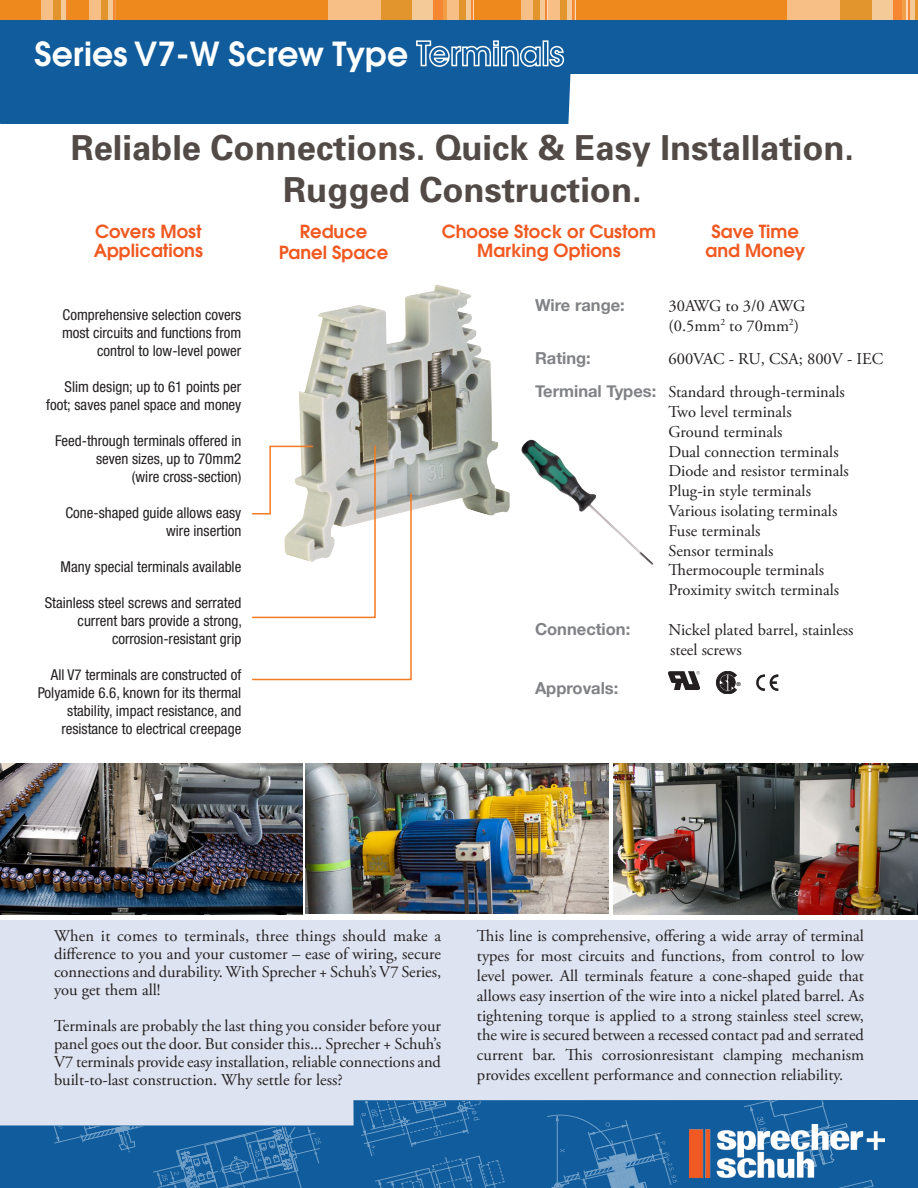
<style>
.page{position:relative;width:918px;height:1188px;background:#fff}
.page>*{position:absolute;margin:0;border:0;box-sizing:border-box;transform-origin:0 0}
.t1{font:700 34.5px/41.4px "Univers";color:#524a47;text-align:center}
.t2{font:600 33px "Avant Garde";color:#fff}
.t3{font:600 18px/19.5px "Avant Garde";color:#f15921;text-align:center}
.t4{font:16.5px/19.8px "Adobe Garamond Pro";color:#231f20}
.t5{font:700 16.5px "Helvetica Neue";color:#808285}
.t6{font:condensed 15px/18px "Helvetica Neue";color:#231f20;text-align:right}
.t7{font:700 5.4px "Helvetica Neue";color:#231f20}
.s1{font-family:"Helvetica Neue";font-weight:700;color:#808285}
</style>
<div class="page">
<svg style="left:0;top:19px;width:918px;height:105px;fill:#105c9c"></svg>
<div style="left:0;top:0;width:42px;height:19px;background:#ed891d"></div>
<div style="left:42px;top:0;width:12px;height:19px;background:#f7bf85"></div>
<hr style="left:65px;top:0;width:3px;height:19px;background:#f58632">
<svg style="left:68px;top:0;width:1px;height:19px"></svg>
<div style="left:54px;top:0;width:7px;height:19px;background:#e3952d"></div>
<hr style="left:61px;top:0;width:4px;height:19px;background:#f3ca98">
<div style="left:69px;top:0;width:20px;height:19px;background:#ed891d"></div>
<div style="left:89px;top:0;width:12px;height:19px;background:#f7bf85"></div>
<svg style="left:113px;top:0;width:4px;height:19px"></svg>
<div style="left:101px;top:0;width:7px;height:19px;background:#e3952d"></div>
<div style="left:108px;top:0;width:5px;height:19px;background:#f3ca98"></div>
<div style="left:117px;top:0;width:211px;height:19px;background:#ed891d"></div>
<div style="left:328px;top:0;width:54px;height:19px;background:#f7bf85"></div>
<div style="left:442px;top:0;width:5px;height:19px;background:#f29e47"></div>
<div style="left:433px;top:0;width:10px;height:19px;background:#f58632"></div>
<div style="left:381px;top:0;width:32px;height:19px;background:#e3952d"></div>
<div style="left:413px;top:0;width:20px;height:19px;background:#f3ca98"></div>
<div style="left:447px;top:0;width:12px;height:19px;background:#f7bf85"></div>
<svg style="left:471px;top:0;width:3px;height:19px"></svg>
<div style="left:459px;top:0;width:7px;height:19px;background:#e3952d"></div>
<div style="left:466px;top:0;width:5px;height:19px;background:#f3ca98"></div>
<div style="left:474px;top:0;width:47px;height:19px;background:#ed891d"></div>
<div style="left:521px;top:0;width:12px;height:19px;background:#f7bf85"></div>
<svg style="left:545px;top:0;width:3px;height:19px"></svg>
<div style="left:533px;top:0;width:7px;height:19px;background:#e3952d"></div>
<div style="left:540px;top:0;width:5px;height:19px;background:#f3ca98"></div>
<div style="left:548px;top:0;width:12px;height:19px;background:#f7bf85"></div>
<svg style="left:572px;top:0;width:4px;height:19px"></svg>
<div style="left:560px;top:0;width:7px;height:19px;background:#e3952d"></div>
<div style="left:567px;top:0;width:5px;height:19px;background:#f3ca98"></div>
<div style="left:576px;top:0;width:211px;height:19px;background:#ed891d"></div>
<div style="left:787px;top:0;width:54px;height:19px;background:#f7bf85"></div>
<hr style="left:902px;top:0;width:4px;height:19px;background:#f29e47">
<div style="left:892px;top:0;width:10px;height:19px;background:#f58632"></div>
<div style="left:841px;top:0;width:31px;height:19px;background:#e3952d"></div>
<div style="left:872px;top:0;width:20px;height:19px;background:#f3ca98"></div>
<svg style="left:906px;top:0;width:4px;height:19px"></svg>
<hr style="left:915px;top:0;width:3px;height:19px;background:#e3952d">
<div style="left:910px;top:0;width:5px;height:19px;background:#f3ca98"></div>
<div style="left:0;top:921px;width:918px;height:210px;background:#dde3f0"></div>
<img style="left:0;top:764px;width:302px;height:150px">
<img style="left:306px;top:764px;width:303px;height:149px">
<img style="left:614px;top:764px;width:304px;height:150px">
<svg style="left:415px;top:40px;width:127px;height:28px;background:#5289b7"></svg>
<div style="left:543px;top:40px;width:5px;height:26px;border:2px solid #fff"></div>
<svg style="left:548px;top:45px;width:17px;height:23px"></svg>
<svg style="left:321px;top:1100px;width:597px;height:88px;background:#1f66a2"></svg>
<svg style="left:0;top:1125px;width:321px;height:63px;background:#1d65a1"></svg>
<svg style="left:347px;top:1100px;width:163px;height:88px;background:#1b64a1"></svg>
<svg style="left:546px;top:1100px;width:328px;height:88px;background:#1b63a0"></svg>
<img style="left:689px;top:1125px;width:196px;height:53px">
<img style="left:299px;top:285px;width:211px;height:231px">
<svg style="left:252px;top:444px;width:160px;height:237px"></svg>
<svg style="left:756px;top:674px;width:22px;height:17px"></svg>
<img style="left:669px;top:671px;width:30px;height:19px">
<svg style="left:716px;top:671px;width:20px;height:23px"></svg>
<img style="left:521px;top:440px;width:133px;height:125px">
<h2 class="t2" style="left:35px;top:32px;width:375px">Series V7-W Screw Type</h2>
<h1 class="t1" style="left:71px;top:126px;width:785px">Reliable Connections. Quick &amp; Easy Installation.<br>Rugged Construction.</h1>
<p class="t3" style="left:94px;top:221px;width:111px;text-align:left">Covers Most<br>Applications</p>
<p class="t3" style="left:279px;top:220px;width:111px;line-height:21.6px">Reduce<br>Panel Space</p>
<p class="t3" style="left:442px;top:221px;width:216px">Choose Stock or Custom<br>Marking Options</p>
<p class="t3" style="left:705px;top:221px;width:101px">Save Time and Money</p>
<p class="t6" style="left:62px;top:306px;width:181px">Comprehensive selection covers most circuits and functions from control to low-level power</p>
<p class="t6" style="left:46px;top:378px;width:197px">Slim design; up to 61 points per foot; saves panel space and money</p>
<p class="t6" style="left:55px;top:432px;width:188px">Feed-through terminals offered in seven sizes, up to 70mm2<br>(wire cross-section)</p>
<p class="t6" style="left:65px;top:504px;width:178px">Cone-shaped guide allows easy wire insertion</p>
<p class="t6" style="left:61px;top:558px;width:182px">Many special terminals available</p>
<p class="t6" style="left:45px;top:594px;width:199px">Stainless steel screws and serrated current bars provide a strong, corrosion-resistant grip</p>
<p class="t6" style="left:38px;top:666px;width:205px">All V7 terminals are constructed of Polyamide 6.6, known for its thermal stability, impact resistance, and resistance to electrical creepage</p>
<p class="t5" style="left:535px;top:292px;width:91px">Wire range:</p>
<p class="t4" style="left:669px;top:296px;width:138px">30AWG to 3/0 AWG (0.5mm<sup>2</sup> to 70mm<sup>2</sup>)</p>
<p class="t5" style="left:535px;top:345px;width:57px">Rating:</p>
<p class="t4" style="left:535px;top:343px;width:350px;line-height:33.3px;text-indent:134px">600VAC - RU, CSA; 800V - IEC<br><span class="s1">Terminal Types:</span> Standard through-terminals</p>
<p class="t4" style="left:669px;top:402px;width:182px">Two level terminals<br>Ground terminals<br>Dual connection terminals<br>Diode and resistor terminals<br>Plug-in style terminals<br>Various isolating terminals<br>Fuse terminals<br>Sensor terminals<br>Thermocouple terminals<br>Proximity switch terminals</p>
<p class="t5" style="left:535px;top:616px;width:97px">Connection:</p>
<p class="t4" style="left:669px;top:620px;width:187px">Nickel plated barrel, stainless steel screws</p>
<p class="t5" style="left:535px;top:675px;width:85px">Approvals:</p>
<p class="t7" style="left:736px;top:680px;width:6px">®</p>
<p class="t4" style="left:54px;top:928px;width:389px;line-height:18px;text-align:justify">When it comes to terminals, three things should make a difference to you and your customer – ease of wiring, secure connections and durability. With Sprecher + Schuh’s V7 Series, you get them all!</p>
<p class="t4" style="left:54px;top:1018px;width:389px;line-height:18px;text-align:justify">Terminals are probably the last thing you consider before your panel goes out the door. But consider this... Sprecher + Schuh’s V7 terminals provide easy installation, reliable connections and built-to-last construction. Why settle for less?</p>
<p class="t4" style="left:477px;top:927px;width:389px;text-align:justify">This line is comprehensive, offering a wide array of terminal types for most circuits and functions, from control to low level power. All terminals feature a cone-shaped guide that allows easy insertion of the wire into a nickel plated barrel. As tightening torque is applied to a strong stainless steel screw, the wire is secured between a recessed contact pad and serrated current bar. This corrosionresistant clamping mechanism provides excellent performance and connection reliability.</p>
</div>
